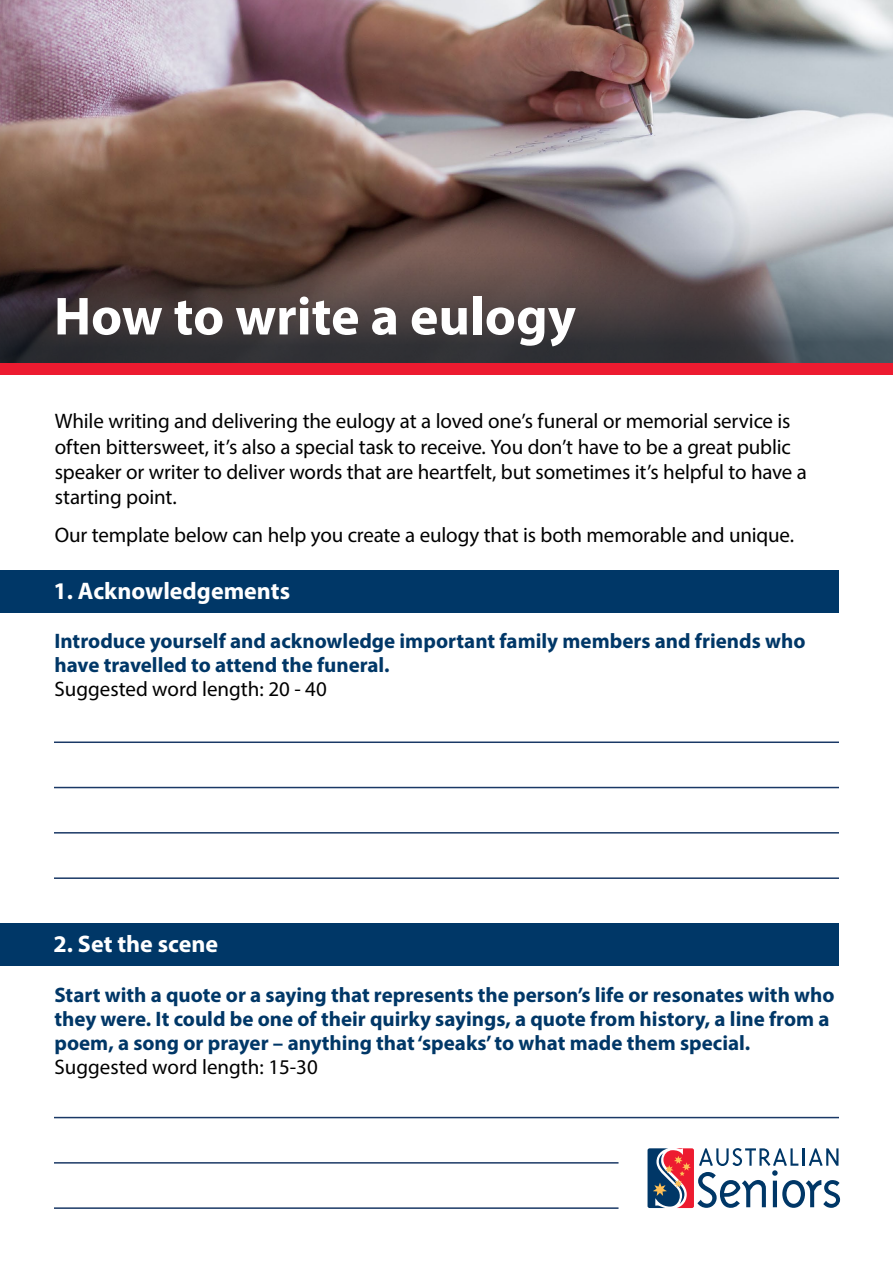
<style>
.page{position:relative;width:893px;height:1263px;background:#fff}
.page>*{position:absolute;margin:0;border:0;box-sizing:border-box;transform-origin:0 0}
.t1{font:700 54px "Myriad Pro";color:#fff}
.t2{font:700 24px "Myriad Pro";color:#fff}
.t3{font:21px/25.2px "Myriad Pro";letter-spacing:-.005em;color:#000}
.t4{font:700 21px/24px "Myriad Pro";color:#003767}
</style>
<div class="page">
<img style="left:0;top:0;width:893px;height:364px">
<svg style="left:0;top:202px;width:893px;height:161px;background:#5c5150"></svg>
<div style="left:0;top:364px;width:893px;height:11px;background:#ed1b30"></div>
<div style="left:0;top:570px;width:839px;height:42px;background:#003767"></div>
<div style="left:0;top:923px;width:839px;height:42px;background:#003767"></div>
<hr style="left:54px;top:741px;width:785px;height:2px;background:#1a3966">
<hr style="left:54px;top:1117px;width:785px;height:1px;background:#1a3966">
<hr style="left:54px;top:787px;width:785px;height:1px;background:#1a3966">
<hr style="left:54px;top:1162px;width:564px;height:1px;background:#1a3966">
<hr style="left:54px;top:832px;width:785px;height:1px;background:#1a3966">
<hr style="left:54px;top:877px;width:785px;height:2px;background:#1a3966">
<hr style="left:54px;top:1207px;width:564px;height:2px;background:#1a3966">
<svg style="left:647px;top:1148px;width:193px;height:61px"></svg>
<h1 class="t1" style="left:54px;top:281px;width:523px">How to write a eulogy</h1>
<p class="t3" style="left:55px;top:408px;width:753px">While writing and delivering the eulogy at a loved one’s funeral or memorial service is often bittersweet, it’s also a special task to receive. You don’t have to be a great public speaker or writer to deliver words that are heartfelt, but sometimes it’s helpful to have a starting point.</p>
<p class="t3" style="left:55px;top:522px;width:741px">Our template below can help you create a eulogy that is both memorable and unique.</p>
<p class="t2" style="left:54px;top:575px;width:238px">1. Acknowledgements</p>
<p class="t4" style="left:54px;top:629px;width:752px">Introduce yourself and acknowledge important family members and friends who have travelled to attend the funeral.</p>
<p class="t3" style="left:54px;top:676px;width:274px">Suggested word length: 20 - 40</p>
<p class="t2" style="left:54px;top:928px;width:166px">2. Set the scene</p>
<p class="t4" style="left:54px;top:982px;width:782px">Start with a quote or a saying that represents the person’s life or resonates with who they were. It could be one of their quirky sayings, a quote from history, a line from a poem, a song or prayer – anything that ‘speaks’ to what made them special.</p>
<p class="t3" style="left:54px;top:1053px;width:265px">Suggested word length: 15-30</p>
</div>
